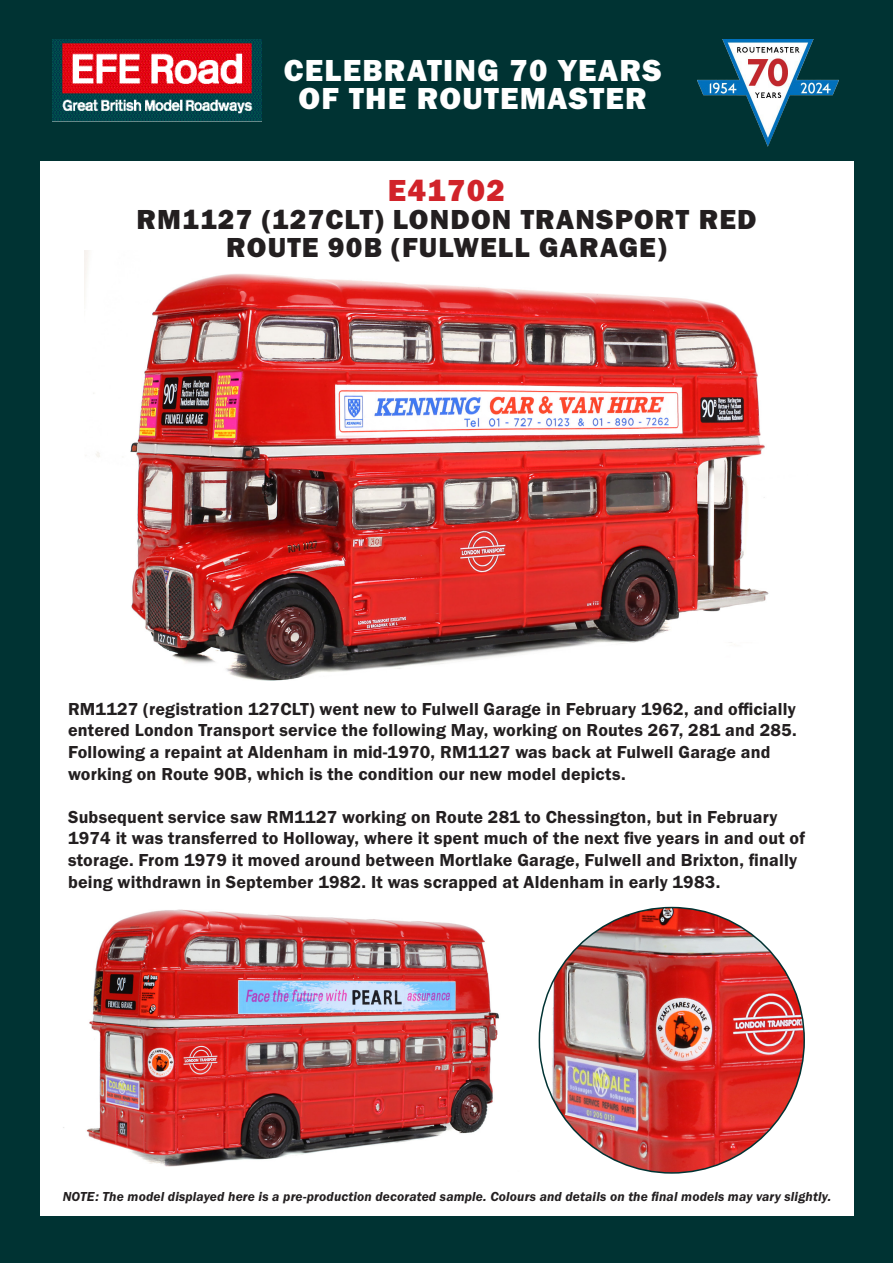
<style>
.page{position:relative;width:893px;height:1263px;background:#fff}
.page>*{position:absolute;margin:0;border:0;box-sizing:border-box;transform-origin:0 0}
.t1{font:31.5px/28.2px "Franklin Gothic URW Hea";letter-spacing:.04em;color:#fff;text-align:center}
.t2{font:31.5px "Franklin Gothic URW Hea";letter-spacing:.04em;color:#d1232a}
.t3{font:28.5px/28.2px "Franklin Gothic URW Hea";letter-spacing:.04em;color:#231f20;text-align:center}
.Subheads_Century_Gothic{font:18px/21.6px "Franklin Gothic URW Dem";letter-spacing:.01em;color:#231f20}
.Subheads_Century_Gothic-2{font:13.5px "Franklin Gothic URW Dem Ita";letter-spacing:.01em;color:#231f20}
</style>
<div class="page">
<div style="left:0;top:0;width:893px;height:160px;background:#033"></div>
<img style="left:52px;top:39px;width:209px;height:83px">
<img style="left:697px;top:39px;width:142px;height:107px">
<img style="left:84px;top:251px;width:685px;height:430px">
<div style="left:0;top:1216px;width:893px;height:47px;background:#033"></div>
<div style="left:855px;top:146px;width:38px;height:1083px;background:#033"></div>
<div style="left:0;top:146px;width:40px;height:1083px;background:#033"></div>
<img style="left:63px;top:909px;width:436px;height:258px">
<img style="left:539px;top:907px;width:265px;height:266px;border-radius:132px">
<p class="t1" style="left:284px;top:55px;width:379px">CELEBRATING 70 YEARS<br>OF THE ROUTEMASTER</p>
<p class="t2" style="left:388px;top:170px;width:119px">E41702</p>
<p class="t3" style="left:136px;top:204px;width:622px">RM1127 (127CLT) LONDON TRANSPORT RED<br>ROUTE 90B (FULWELL GARAGE)</p>
<p class="Subheads_Century_Gothic" style="left:68px;top:698px;width:730px">RM1127 (registration 127CLT) went new to Fulwell Garage in February 1962, and officially entered London Transport service the following May, working on Routes 267, 281 and 285.<br>Following a repaint at Aldenham in mid-1970, RM1127 was back at Fulwell Garage and working on Route 90B, which is the condition our new model depicts.</p>
<p class="Subheads_Century_Gothic" style="left:68px;top:806px;width:739px">Subsequent service saw RM1127 working on Route 281 to Chessington, but in February 1974 it was transferred to Holloway, where it spent much of the next five years in and out of storage. From 1979 it moved around between Mortlake Garage, Fulwell and Brixton, finally being withdrawn in September 1982. It was scrapped at Aldenham in early 1983.</p>
<p class="Subheads_Century_Gothic-2" style="left:63px;top:1187px;width:770px">NOTE: The model displayed here is a pre-production decorated sample. Colours and details on the final models may vary slightly.</p>
</div>
